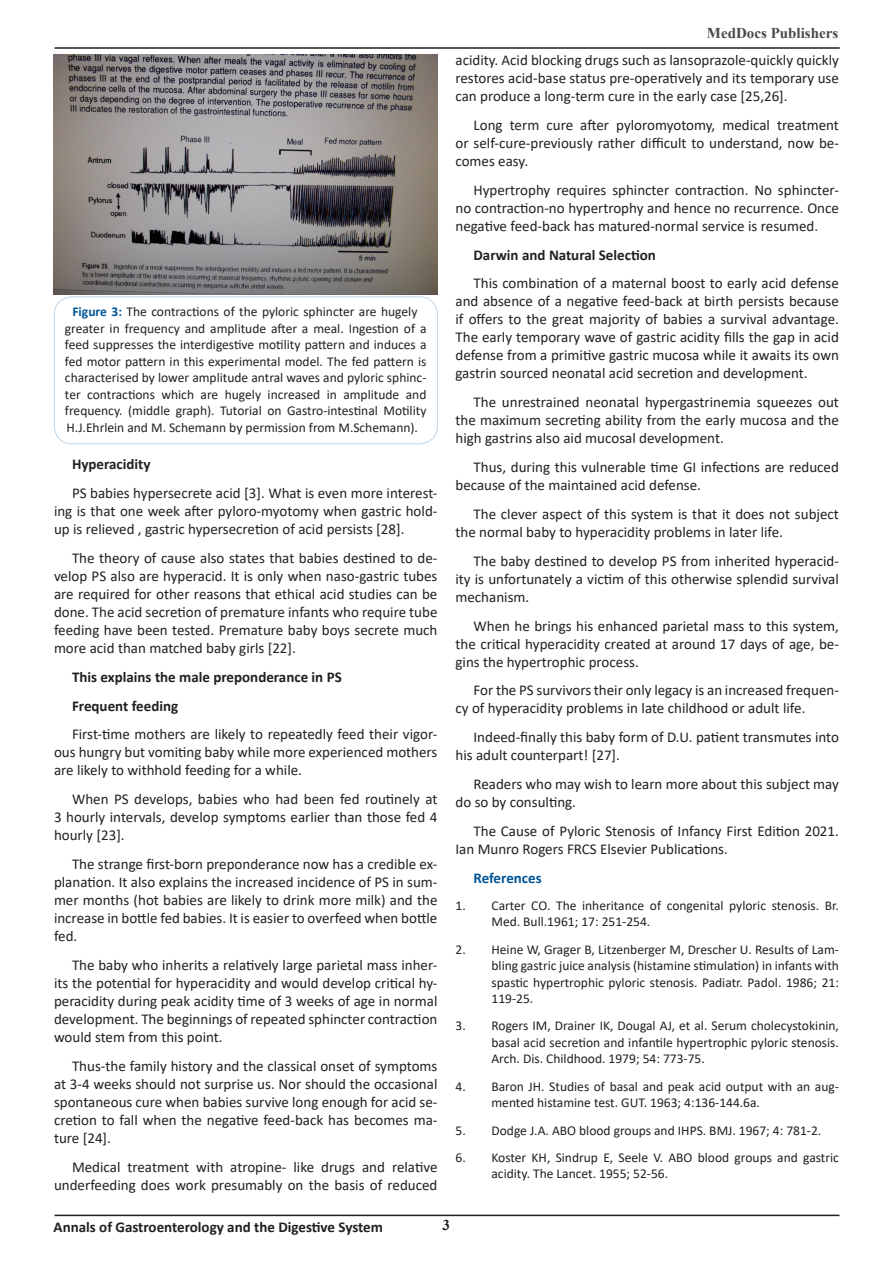
<style>
.page{position:relative;width:893px;height:1263px;background:#fff}
.page>*{position:absolute;margin:0;border:0;box-sizing:border-box;transform-origin:0 0}
.t1{font:15px/18px "Calibri";color:#231f20;text-align:justify}
.t2{font:700 15px "Calibri";color:#231f20}
.t3{font:700 15px "Times New Roman";color:#464b47}
.t4{font:700 15px "Calibri";color:#005596}
.t5{font:700 15px "Times New Roman";color:#231f20}
.t6{font:13.5px/16.5px "Calibri";color:#231f20}
.s1{font-weight:700;color:#005596}
</style>
<div class="page">
<hr style="left:55px;top:47px;width:785px;height:2px;background:#231f20">
<hr style="left:54px;top:1214px;width:785px;height:2px;background:#231f20">
<img style="left:54px;top:54px;width:384px;height:240px">
<div style="left:54px;top:297px;width:384px;height:147px;border:1px solid #bfd4e5;border-radius:18px"></div>
<p class="t6" style="left:65px;top:303px;width:363px;text-align:center"><span class="s1">Figure 3:</span> The contractions of the pyloric sphincter are hugely greater in frequency and amplitude after a meal. Ingestion of a feed suppresses the interdigestive motility pattern and induces a fed motor pattern in this experimental model. The fed pattern is characterised by lower amplitude antral waves and pyloric sphinc&shy;ter contractions which are hugely increased in amplitude and frequency. (middle graph). Tutorial on Gastro-intestinal Motility H.J.Ehrlein and M. Schemann by permission from M.Schemann).</p>
<p class="t2" style="left:72px;top:454px;width:80px">Hyperacidity</p>
<p class="t1" style="left:54px;top:484px;width:385px;text-indent:18px">PS babies hypersecrete acid [3]. What is even more interest&shy;ing is that one week after pyloro-myotomy when gastric hold&shy;up is relieved , gastric hypersecretion of acid persists [28].</p>
<p class="t1" style="left:54px;top:549px;width:385px;text-indent:18px">The theory of cause also states that babies destined to de&shy;velop PS also are hyperacid. It is only when naso-gastric tubes are required for other reasons that ethical acid studies can be done. The acid secretion of premature infants who require tube feeding have been tested. Premature baby boys secrete much more acid than matched baby girls [22].</p>
<p class="t2" style="left:72px;top:666px;width:271px">This explains the male preponderance in PS</p>
<p class="t2" style="left:72px;top:695px;width:108px">Frequent feeding</p>
<p class="t1" style="left:54px;top:725px;width:385px;text-indent:18px">First-time mothers are likely to repeatedly feed their vigor&shy;ous hungry but vomiting baby while more experienced mothers are likely to withhold feeding for a while.</p>
<p class="t1" style="left:54px;top:790px;width:385px;text-indent:18px">When PS develops, babies who had been fed routinely at 3 hourly intervals, develop symptoms earlier than those fed 4 hourly [23].</p>
<p class="t1" style="left:54px;top:855px;width:385px;text-indent:18px">The strange first-born preponderance now has a credible ex&shy;planation. It also explains the increased incidence of PS in sum&shy;mer months (hot babies are likely to drink more milk) and the increase in bottle fed babies. It is easier to overfeed when bottle fed.</p>
<p class="t1" style="left:54px;top:955px;width:385px;text-indent:18px">The baby who inherits a relatively large parietal mass inher&shy;its the potential for hyperacidity and would develop critical hy&shy;peracidity during peak acidity time of 3 weeks of age in normal development. The beginnings of repeated sphincter contraction would stem from this point.</p>
<p class="t1" style="left:54px;top:1056px;width:385px;text-indent:18px">Thus-the family history and the classical onset of symptoms at 3-4 weeks should not surprise us. Nor should the occasional spontaneous cure when babies survive long enough for acid se&shy;cretion to fall when the negative feed-back has becomes ma&shy;ture [24].</p>
<p class="t1" style="left:54px;top:1157px;width:385px;text-align:right">Medical treatment with atropine- like drugs and relative underfeeding does work presumably on the basis of reduced</p>
<p class="t3" style="left:707px;top:22px;width:133px">MedDocs Publishers</p>
<p class="t1" style="left:455px;top:51px;width:385px">acidity. Acid blocking drugs such as lansoprazole-quickly quickly restores acid-base status pre-operatively and its temporary use can produce a long-term cure in the early case [25,26].</p>
<p class="t1" style="left:455px;top:116px;width:385px;text-indent:18px">Long term cure after pyloromyotomy, medical treatment or self-cure-previously rather difficult to understand, now be&shy;comes easy.</p>
<p class="t1" style="left:455px;top:180px;width:385px;text-indent:18px">Hypertrophy requires sphincter contraction. No sphincter&shy;no contraction-no hypertrophy and hence no recurrence. Once negative feed-back has matured-normal service is resumed.</p>
<p class="t2" style="left:473px;top:244px;width:184px">Darwin and Natural Selection</p>
<p class="t1" style="left:455px;top:274px;width:385px;text-indent:18px">This combination of a maternal boost to early acid defense and absence of a negative feed-back at birth persists because if offers to the great majority of babies a survival advantage.<br>The early temporary wave of gastric acidity fills the gap in acid defense from a primitive gastric mucosa while it awaits its own gastrin sourced neonatal acid secretion and development.</p>
<p class="t1" style="left:455px;top:393px;width:385px;text-indent:18px">The unrestrained neonatal hypergastrinemia squeezes out the maximum secreting ability from the early mucosa and the high gastrins also aid mucosal development.</p>
<p class="t1" style="left:455px;top:458px;width:385px;text-indent:18px">Thus, during this vulnerable time GI infections are reduced because of the maintained acid defense.</p>
<p class="t1" style="left:455px;top:504px;width:385px;text-indent:18px">The clever aspect of this system is that it does not subject the normal baby to hyperacidity problems in later life.</p>
<p class="t1" style="left:455px;top:551px;width:385px;text-indent:18px">The baby destined to develop PS from inherited hyperacid&shy;ity is unfortunately a victim of this otherwise splendid survival mechanism.</p>
<p class="t1" style="left:455px;top:616px;width:385px;text-indent:18px">When he brings his enhanced parietal mass to this system, the critical hyperacidity created at around 17 days of age, be&shy;gins the hypertrophic process.</p>
<p class="t1" style="left:455px;top:681px;width:385px;text-indent:18px">For the PS survivors their only legacy is an increased frequen&shy;cy of hyperacidity problems in late childhood or adult life.</p>
<p class="t1" style="left:455px;top:728px;width:385px;text-indent:18px">Indeed-finally this baby form of D.U. patient transmutes into his adult counterpart! [27].</p>
<p class="t1" style="left:455px;top:774px;width:385px;text-indent:18px">Readers who may wish to learn more about this subject may do so by consulting.</p>
<p class="t1" style="left:455px;top:821px;width:385px;text-indent:18px">The Cause of Pyloric Stenosis of Infancy First Edition 2021.<br>Ian Munro Rogers FRCS Elsevier Publications.</p>
<p class="t4" style="left:473px;top:867px;width:70px">References</p>
<p class="t6" style="left:491px;top:897px;width:349px;text-indent:-36px">1. Carter CO. The inheritance of congenital pyloric stenosis. Br.<br>Med. Bull.1961; 17: 251-254.</p>
<p class="t6" style="left:491px;top:940px;width:349px;text-align:justify;text-indent:-36px">2. Heine W, Grager B, Litzenberger M, Drescher U. Results of Lam&shy;bling gastric juice analysis (histamine stimulation) in infants with spastic hypertrophic pyloric stenosis. Padiatr. Padol. 1986; 21:<br>119-25.</p>
<p class="t6" style="left:491px;top:1017px;width:349px;text-align:justify;text-indent:-36px">3. Rogers IM, Drainer IK, Dougal AJ, et al. Serum cholecystokinin, basal acid secretion and infantile hypertrophic pyloric stenosis.<br>Arch. Dis. Childhood. 1979; 54: 773-75.</p>
<p class="t6" style="left:491px;top:1078px;width:349px;text-indent:-36px">4. Baron JH. Studies of basal and peak acid output with an aug&shy;mented histamine test. GUT. 1963; 4:136-144.6a.</p>
<p class="t6" style="left:455px;top:1121px;width:367px">5. Dodge J.A. ABO blood groups and IHPS. BMJ. 1967; 4: 781-2.</p>
<p class="t6" style="left:491px;top:1149px;width:349px;text-indent:-36px">6. Koster KH, Sindrup E, Seele V. ABO blood groups and gastric acidity. The Lancet. 1955; 52-56.</p>
<p class="t2" style="left:54px;top:1217px;width:331px">Annals of Gastroenterology and the Digestive System</p>
<p class="t5" style="left:442px;top:1214px;width:9px">3</p>
</div>
